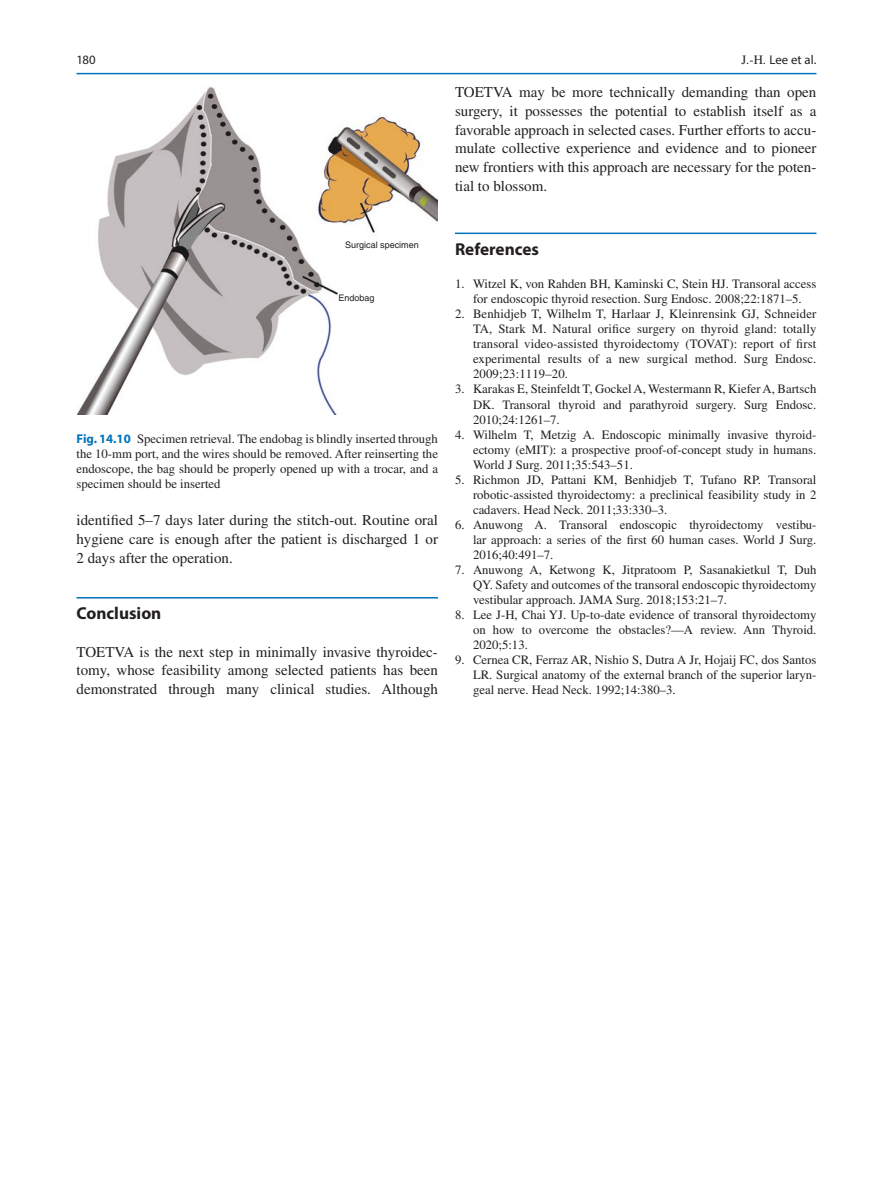
<style>
.page{position:relative;width:893px;height:1187px;background:#fff}
.page>*{position:absolute;margin:0;border:0;box-sizing:border-box;transform-origin:0 0}
.t1{font:700 17.25px "Myriad Pro";color:#231f20}
.t2{font:15px/18.8px "Times LT Std";color:#231f20;text-align:justify}
.t3{font:12.75px/15px "Times LT Std";color:#231f20;text-align:justify}
.t4{font:12.75px "Myriad Pro Regular 2";letter-spacing:.005em;color:#231f20}
.t5{font:12.75px "Myriad Pro";color:#231f20}
.t6{font:9px "Helvetica 8";color:#1d1e1f}
.s1{font-family:"Times LT Std Roman 2"}
.s2{font-family:"Myriad Pro";font-weight:700;color:#0073bc}
</style>
<div class="page">
<hr style="left:77px;top:597px;width:361px;height:1px;background:#0073bc">
<hr style="left:455px;top:232px;width:361px;height:2px;background:#0073bc">
<img style="left:77px;top:87px;width:360px;height:327px">
<hr style="left:77px;top:73px;width:739px;height:1px;background:#0073bc">
<p class="t5" style="left:77px;top:52px;width:21px">180</p>
<p class="t4" style="left:741px;top:52px;width:77px"><span class="s1">J.-H.</span> Lee et al.</p>
<p class="t2" style="left:455px;top:83px;width:363px">TOETVA may be more technically demanding than open surgery, it possesses the potential to establish itself as a favorable approach in selected cases. Further efforts to accu&shy;mulate collective experience and evidence and to pioneer new frontiers with this approach are necessary for the poten&shy;tial to blossom.</p>
<p class="t6" style="left:345px;top:239px;width:75px">Surgical specimen</p>
<p class="t6" style="left:339px;top:293px;width:38px">Endobag</p>
<p class="t3" style="left:77px;top:431px;width:363px"><span class="s2">Fig. 14.10</span> Specimen retrieval. The endobag is blindly inserted through the 10-mm port, and the wires should be removed. After reinserting the endoscope, the bag should be properly opened up with a trocar, and a specimen should be inserted</p>
<p class="t2" style="left:77px;top:511px;width:363px">identified 5–7 days later during the stitch-out. Routine oral hygiene care is enough after the patient is discharged 1 or 2 days after the operation.</p>
<h1 class="t1" style="left:77px;top:602px;width:86px">Conclusion</h1>
<p class="t2" style="left:77px;top:642px;width:363px">TOETVA is the next step in minimally invasive thyroidec&shy;tomy, whose feasibility among selected patients has been demonstrated through many clinical studies. Although</p>
<h1 class="t1" style="left:455px;top:237px;width:85px">References</h1>
<p class="t3" style="left:455px;top:276px;width:363px;text-align:center">1. Witzel K, von Rahden BH, Kaminski C, Stein HJ. Transoral access for endoscopic thyroid resection. Surg Endosc. 2008;22:1871–5.</p>
<p class="t3" style="left:473px;top:306px;width:345px;text-indent:-18px">2. Benhidjeb T, Wilhelm T, Harlaar J, Kleinrensink GJ, Schneider TA, Stark M. Natural orifice surgery on thyroid gland: totally transoral video-assisted thyroidectomy (TOVAT): report of first experimental results of a new surgical method. Surg Endosc.<br>2009;23:1119–20.</p>
<p class="t3" style="left:473px;top:381px;width:345px;text-indent:-18px">3. Karakas E, Steinfeldt T, Gockel A, Westermann R, Kiefer A, Bartsch DK. Transoral thyroid and parathyroid surgery. Surg Endosc.<br>2010;24:1261–7.</p>
<p class="t3" style="left:473px;top:426px;width:345px;text-indent:-18px">4. Wilhelm T, Metzig A. Endoscopic minimally invasive thyroid&shy;ectomy (eMIT): a prospective proof-of-concept study in humans.<br>World J Surg. 2011;35:543–51.</p>
<p class="t3" style="left:473px;top:471px;width:345px;text-indent:-18px">5. Richmon JD, Pattani KM, Benhidjeb T, Tufano RP. Transoral robotic-assisted thyroidectomy: a preclinical feasibility study in 2 cadavers. Head Neck. 2011;33:330–3.</p>
<p class="t3" style="left:473px;top:516px;width:345px;text-indent:-18px">6. Anuwong A. Transoral endoscopic thyroidectomy vestibu&shy;lar approach: a series of the first 60 human cases. World J Surg.<br>2016;40:491–7.</p>
<p class="t3" style="left:473px;top:561px;width:345px;text-indent:-18px">7. Anuwong A, Ketwong K, Jitpratoom P, Sasanakietkul T, Duh QY. Safety and outcomes of the transoral endoscopic thyroidectomy vestibular approach. JAMA Surg. 2018;153:21–7.</p>
<p class="t3" style="left:473px;top:606px;width:345px;text-indent:-18px">8. Lee J-H, Chai YJ. Up-to-date evidence of transoral thyroidectomy on how to overcome the obstacles?—A review. Ann Thyroid.<br>2020;5:13.</p>
<p class="t3" style="left:473px;top:651px;width:345px;text-indent:-18px">9. Cernea CR, Ferraz AR, Nishio S, Dutra A Jr, Hojaij FC, dos Santos LR. Surgical anatomy of the external branch of the superior laryn&shy;geal nerve. Head Neck. 1992;14:380–3.</p>
</div>
